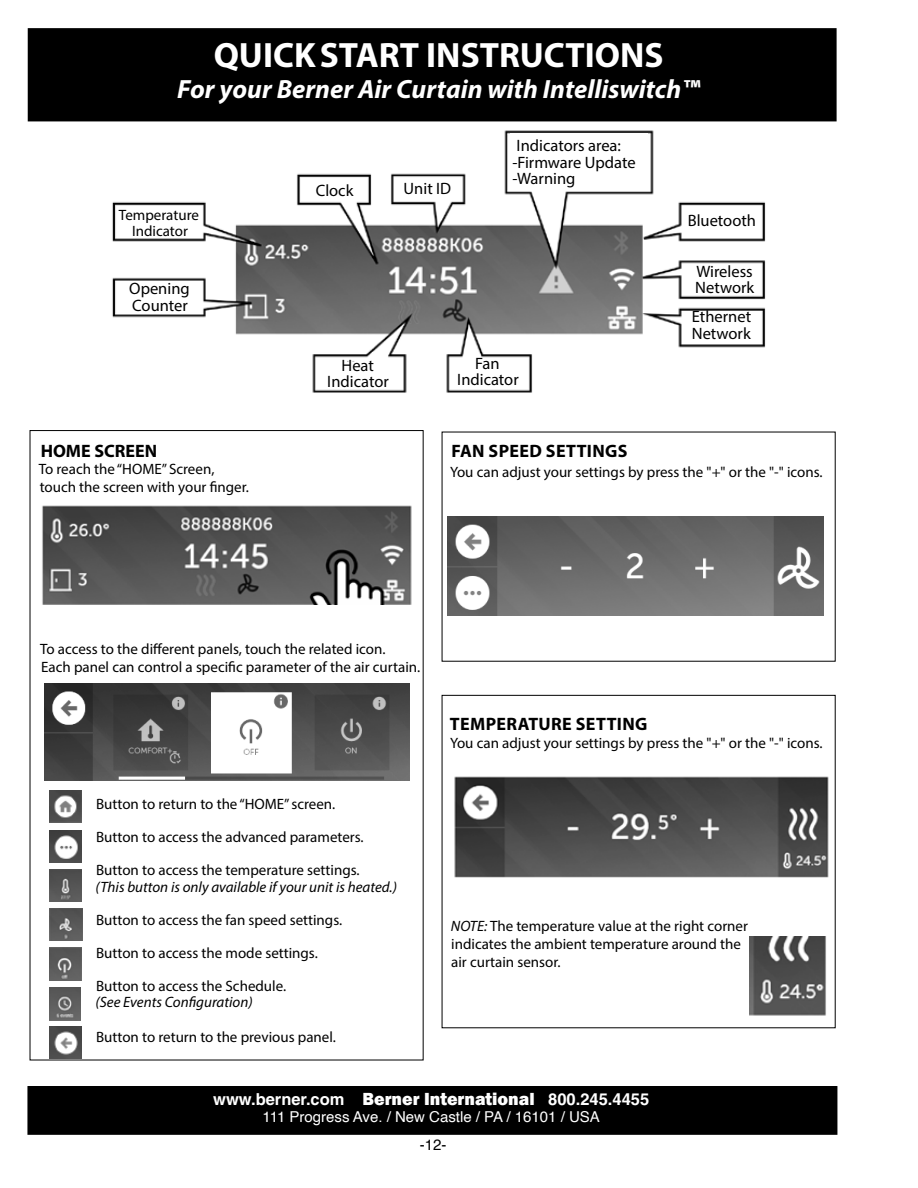
<style>
.page{position:relative;width:918px;height:1188px;background:#fff}
.page>*{position:absolute;margin:0;border:0;box-sizing:border-box;transform-origin:0 0}
.t1{font:700 35.25px "Myriad Pro";color:#fff}
.t2{font:italic 700 26.4px "Myriad Pro";color:#fff}
.t3{font:700 18px "Myriad Pro";letter-spacing:.02em;color:#000}
.t4{font:700 18px "Myriad Pro";color:#000}
.t5{font:16.5px/16.5px "Myriad Pro";color:#000}
.t6{font:700 16.5px "Helvetica LT Pro";color:#fff}
.t7{font:15px/18px "Myriad Pro";color:#000}
.t8{font:italic 15px "Myriad Pro";color:#000}
.t9{font:15px "Helvetica";color:#fff}
.t10{font:15px "Helvetica";color:#000}
.s1{font-style:italic}
.s2{font-family:"Franklin Gothic";font-weight:800;font-size:18px}
</style>
<div class="page">
<div style="left:28px;top:1087px;width:809px;height:47px;background:#000"></div>
<div style="left:27px;top:1086px;width:810px;height:49px;border:2px solid #000"></div>
<div style="left:28px;top:29px;width:808px;height:92px;background:#000"></div>
<div style="left:28px;top:28px;width:809px;height:93px;border:1px solid #000"></div>
<img style="left:42px;top:505px;width:370px;height:100px">
<img style="left:45px;top:684px;width:364px;height:97px">
<img style="left:448px;top:516px;width:376px;height:100px">
<img style="left:454px;top:776px;width:375px;height:101px">
<img style="left:112px;top:130px;width:654px;height:263px">
<div style="left:309px;top:178px;width:51px;height:21px;background:#fff"></div>
<div style="left:400px;top:181px;width:57px;height:15px;background:#fff"></div>
<div style="left:510px;top:134px;width:138px;height:50px;background:#fff"></div>
<div style="left:691px;top:265px;width:64px;height:26px;background:#fff"></div>
<div style="left:691px;top:213px;width:64px;height:21px;background:#fff"></div>
<div style="left:689px;top:314px;width:64px;height:26px;background:#fff"></div>
<div style="left:455px;top:360px;width:65px;height:26px;background:#fff"></div>
<div style="left:332px;top:362px;width:65px;height:26px;background:#fff"></div>
<div style="left:127px;top:284px;width:64px;height:26px;background:#fff"></div>
<div style="left:122px;top:209px;width:74px;height:25px;background:#fff"></div>
<img style="left:49px;top:791px;width:32px;height:31px">
<img style="left:49px;top:830px;width:33px;height:33px">
<img style="left:49px;top:1027px;width:32px;height:32px">
<img style="left:49px;top:869px;width:33px;height:33px">
<img style="left:49px;top:909px;width:34px;height:32px">
<img style="left:49px;top:948px;width:32px;height:32px">
<img style="left:49px;top:987px;width:32px;height:33px">
<img style="left:749px;top:936px;width:77px;height:80px">
<h1 class="t1" style="left:214px;top:32px;width:451px">QUICKSTART INSTRUCTIONS</h1>
<h2 class="t2" style="left:177px;top:72px;width:524px">For your Berner Air Curtain with Intelliswitch™</h2>
<p class="t7" style="left:119px;top:206px;width:81px;line-height:16.5px;text-align:center">Temperature<br>Indicator</p>
<p class="t5" style="left:129px;top:280px;width:62px">Opening<br>Counter</p>
<p class="t4" style="left:41px;top:439px;width:118px">HOME SCREEN</p>
<p class="t7" style="left:39px;top:460px;width:212px">To reach the “HOME” Screen, touch the screen with your finger.</p>
<p class="t5" style="left:316px;top:182px;width:39px">Clock</p>
<p class="t5" style="left:404px;top:180px;width:49px">Unit ID</p>
<p class="t5" style="left:512px;top:137px;width:125px">Indicators area: -Firmware Update -Warning</p>
<p class="t5" style="left:327px;top:357px;width:63px;text-align:center">Heat<br>Indicator</p>
<p class="t5" style="left:457px;top:355px;width:63px;text-align:center">Fan<br>Indicator</p>
<p class="t5" style="left:688px;top:212px;width:70px">Bluetooth</p>
<p class="t5" style="left:695px;top:263px;width:60px">Wireless<br>Network</p>
<p class="t5" style="left:692px;top:308px;width:61px">Ethernet<br>Network</p>
<p class="t3" style="left:451px;top:439px;width:178px">FAN SPEED SETTINGS</p>
<p class="t7" style="left:450px;top:462px;width:374px">You can adjust your settings by press the "+" or the "-" icons.</p>
<p class="t7" style="left:40px;top:640px;width:382px">To access to the different panels, touch the related icon.<br>Each panel can control a specific parameter of the air curtain.</p>
<p class="t7" style="left:96px;top:795px;width:241px">Button to return to the “HOME” screen.</p>
<p class="t7" style="left:96px;top:828px;width:269px">Button to access the advanced parameters.</p>
<p class="t7" style="left:96px;top:861px;width:265px">Button to access the temperature settings.</p>
<p class="t8" style="left:96px;top:877px;width:303px">(This button is only available if your unit is heated.)</p>
<p class="t7" style="left:96px;top:910px;width:248px">Button to access the fan speed settings.</p>
<p class="t7" style="left:96px;top:936px;width:223px;line-height:33px">Button to access the mode settings.<br>Button to access the Schedule.</p>
<p class="t8" style="left:96px;top:993px;width:159px">(See Events Configuration)</p>
<p class="t7" style="left:96px;top:1027px;width:241px">Button to return to the previous panel.</p>
<p class="t3" style="left:450px;top:712px;width:199px">TEMPERATURE SETTING</p>
<p class="t7" style="left:450px;top:734px;width:374px">You can adjust your settings by press the "+" or the "-" icons.</p>
<p class="t7" style="left:451px;top:917px;width:299px"><span class="s1">NOTE:</span> The temperature value at the right corner indicates the ambient temperature around the air curtain sensor.</p>
<p class="t6" style="left:213px;top:1090px;width:437px">www.berner.com <span class="s2">Berner International</span> 800.245.4455</p>
<p class="t9" style="left:263px;top:1105px;width:339px">111 Progress Ave. / New Castle / PA / 16101 / USA</p>
<p class="t10" style="left:420px;top:1133px;width:28px">-12-</p>
</div>
